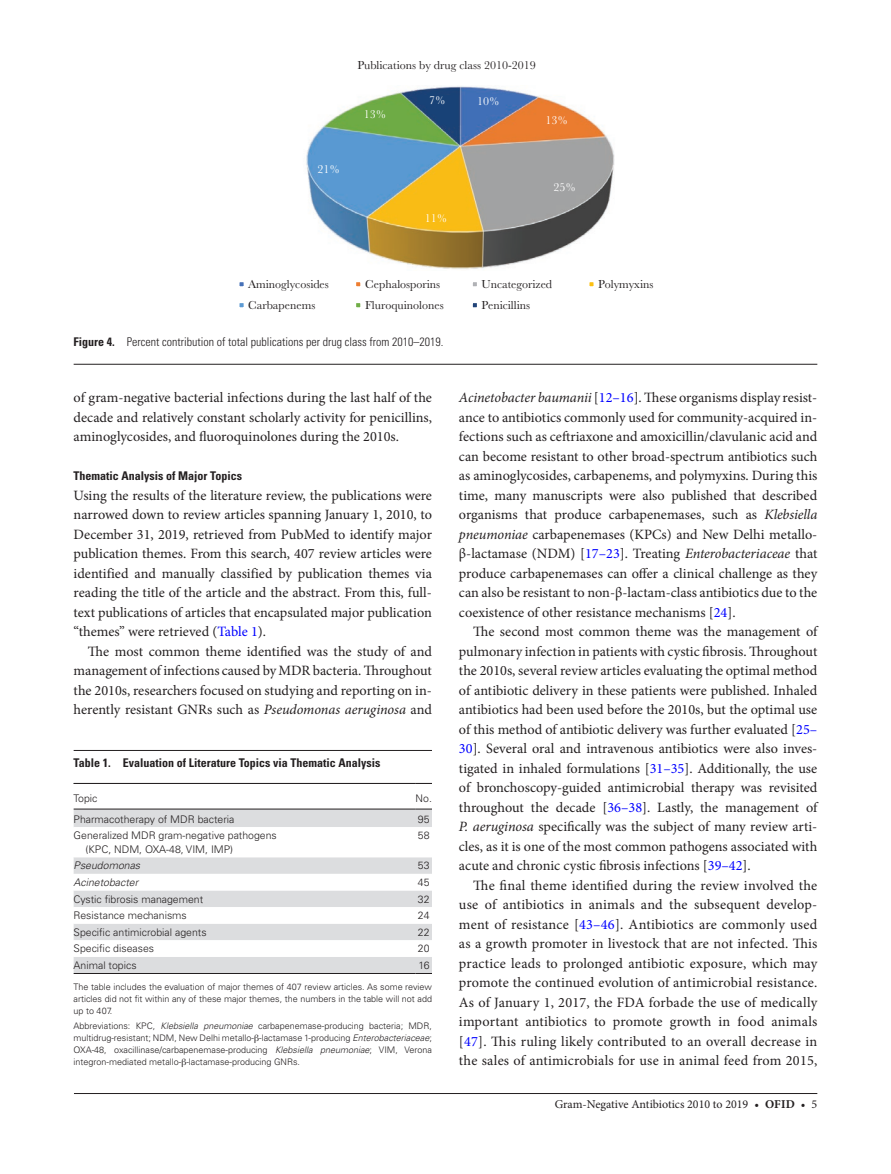
<style>
.page{position:relative;width:891px;height:1174px;background:#fff}
.page>*{position:absolute;margin:0;border:0;box-sizing:border-box;transform-origin:0 0}
.t1{font:14.25px/19.5px "Minion Pro";color:#231f20;text-align:justify}
.t2{font:12px "Baskerville MT Std";color:#231f20}
.t3{font:700 condensed 12px "Univers LT Std";color:#231f20}
.t4{font:300 condensed 12px "Univers LT Std";color:#231f20}
.t5{font:12px "Minion Pro";color:#231f20}
.t6{font:12px "Baskerville MT Std";color:#fff}
.t7{font:300 10.5px/13.5px "Univers LT Std";color:#231f20}
.t8{font:italic 300 10.5px "Univers LT Std";color:#231f20}
.t9{font:300 9px/12px "Univers LT Std";color:#231f20;text-align:justify}
.s1{font-weight:700}
.s2{color:#00f}
.s3{font-style:italic}
.s4{font-family:"Gandhari Unicode";font-weight:400}
</style>
<div class="page">
<hr style="left:74px;top:1093px;width:743px;height:1px;background:#231f20">
<hr style="left:74px;top:364px;width:743px;height:1px;background:#231f20">
<img style="left:306px;top:86px;width:309px;height:183px">
<svg style="left:239px;top:282px;width:5px;height:5px"></svg>
<svg style="left:356px;top:282px;width:5px;height:5px"></svg>
<svg style="left:473px;top:282px;width:4px;height:5px"></svg>
<svg style="left:589px;top:282px;width:5px;height:5px"></svg>
<svg style="left:239px;top:303px;width:5px;height:5px"></svg>
<svg style="left:356px;top:303px;width:5px;height:5px"></svg>
<svg style="left:472px;top:303px;width:5px;height:5px"></svg>
<hr style="left:74px;top:750px;width:358px;height:1px;background:#231f20">
<div style="left:74px;top:810px;width:358px;height:163px;background:#dcdddf"></div>
<svg style="left:74px;top:827px;width:358px;height:130px"></svg>
<svg style="left:74px;top:783px;width:358px;height:27px"></svg>
<hr style="left:74px;top:973px;width:342px;height:1px;background:#231f20">
<svg style="left:416px;top:973px;width:16px;height:1px"></svg>
<p class="t2" style="left:357px;top:58px;width:180px">Publications by drug class 2010-2019</p>
<p class="t6" style="left:317px;top:162px;width:24px">21%</p>
<p class="t6" style="left:364px;top:107px;width:24px">13%</p>
<p class="t6" style="left:429px;top:93px;width:18px">7%</p>
<p class="t6" style="left:425px;top:211px;width:24px">11%</p>
<p class="t2" style="left:248px;top:277px;width:82px">Aminoglycosides</p>
<p class="t2" style="left:365px;top:277px;width:77px">Cephalosporins</p>
<p class="t6" style="left:477px;top:94px;width:24px">10%</p>
<p class="t6" style="left:545px;top:113px;width:24px">13%</p>
<p class="t6" style="left:554px;top:181px;width:24px">25%</p>
<p class="t2" style="left:481px;top:277px;width:72px">Uncategorized</p>
<p class="t2" style="left:598px;top:277px;width:57px">Polymyxins</p>
<p class="t2" style="left:248px;top:298px;width:69px">Carbapenems</p>
<p class="t2" style="left:365px;top:298px;width:80px">Fluroquinolones</p>
<p class="t2" style="left:481px;top:298px;width:50px">Penicillins</p>
<p class="t4" style="left:74px;top:334px;width:371px"><span class="s1">Figure 4.</span> Percent contribution of total publications per drug class from 2010–2019.</p>
<p class="t1" style="left:74px;top:388px;width:360px">of gram-negative bacterial infections during the last half of the decade and relatively constant scholarly activity for penicillins, aminoglycosides, and fluoroquinolones during the 2010s.</p>
<p class="t3" style="left:74px;top:469px;width:170px">Thematic Analysis of Major Topics</p>
<p class="t1" style="left:74px;top:486px;width:360px">Using the results of the literature review, the publications were narrowed down to review articles spanning January 1, 2010, to December 31, 2019, retrieved from PubMed to identify major publication themes. From this search, 407 review articles were identified and manually classified by publication themes via reading the title of the article and the abstract. From this, full&shy;text publications of articles that encapsulated major publication “themes” were retrieved (<span class="s2">Table 1</span>).</p>
<p class="t1" style="left:74px;top:642px;width:360px;text-indent:14px">The most common theme identified was the study of and management of infections caused by MDR bacteria. Throughout the 2010s, researchers focused on studying and reporting on in&shy;herently resistant GNRs such as <span class="s3">Pseudomonas aeruginosa</span> and</p>
<p class="t3" style="left:74px;top:756px;width:308px">Table 1. Evaluation of Literature Topics via Thematic Analysis</p>
<p class="t7" style="left:74px;top:791px;width:25px">Topic</p>
<p class="t7" style="left:416px;top:791px;width:18px">No.</p>
<p class="t7" style="left:74px;top:812px;width:162px">Pharmacotherapy of MDR bacteria</p>
<p class="t7" style="left:418px;top:812px;width:13px">95</p>
<p class="t7" style="left:86px;top:829px;width:193px;text-indent:-12px">Generalized MDR gram-negative pathogens (KPC, NDM, OXA-48, VIM, IMP)</p>
<p class="t7" style="left:418px;top:829px;width:13px">58</p>
<p class="t8" style="left:74px;top:859px;width:68px">Pseudomonas</p>
<p class="t7" style="left:418px;top:859px;width:13px">53</p>
<p class="t8" style="left:74px;top:876px;width:66px">Acinetobacter</p>
<p class="t7" style="left:418px;top:875px;width:13px">45</p>
<p class="t7" style="left:74px;top:892px;width:131px">Cystic fibrosis management</p>
<p class="t7" style="left:418px;top:892px;width:13px">32</p>
<p class="t7" style="left:74px;top:909px;width:115px">Resistance mechanisms</p>
<p class="t7" style="left:418px;top:909px;width:13px">24</p>
<p class="t7" style="left:74px;top:925px;width:135px">Specific antimicrobial agents</p>
<p class="t7" style="left:418px;top:925px;width:13px">22</p>
<p class="t7" style="left:74px;top:942px;width:82px">Specific diseases</p>
<p class="t7" style="left:418px;top:942px;width:13px">20</p>
<p class="t7" style="left:74px;top:958px;width:65px">Animal topics</p>
<p class="t7" style="left:419px;top:958px;width:13px">16</p>
<p class="t9" style="left:74px;top:981px;width:360px">The table includes the evaluation of major themes of 407 review articles. As some review articles did not fit within any of these major themes, the numbers in the table will not add up to 407.</p>
<p class="t9" style="left:74px;top:1020px;width:360px">Abbreviations: KPC, <span class="s3">Klebsiella pneumoniae</span> carbapenemase-producing bacteria; MDR, multidrug-resistant; NDM, New Delhi metallo-<span class="s4">β</span>-lactamase 1-producing <span class="s3">Enterobacteriaceae</span>; OXA-48, oxacillinase/carbapenemase-producing <span class="s3">Klebsiella pneumoniae</span>; VIM, Verona integron-mediated metallo-<span class="s4">β</span>-lactamase-producing GNRs.</p>
<p class="t1" style="left:459px;top:388px;width:360px"><span class="s3">Acinetobacter baumanii</span> [<span class="s2">12–16</span>]. These organisms display resist&shy;ance to antibiotics commonly used for community-acquired in&shy;fections such as ceftriaxone and amoxicillin/clavulanic acid and can become resistant to other broad-spectrum antibiotics such as aminoglycosides, carbapenems, and polymyxins. During this time, many manuscripts were also published that described organisms that produce carbapenemases, such as <span class="s3">Klebsiella pneumoniae</span> carbapenemases (KPCs) and New Delhi metallo&shy;β-lactamase (NDM) [<span class="s2">17–23</span>]. Treating <span class="s3">Enterobacteriaceae</span> that produce carbapenemases can offer a clinical challenge as they can also be resistant to non-β-lactam-class antibiotics due to the coexistence of other resistance mechanisms [<span class="s2">24</span>].</p>
<p class="t1" style="left:459px;top:622px;width:360px;text-indent:14px">The second most common theme was the management of pulmonary infection in patients with cystic fibrosis. Throughout the 2010s, several review articles evaluating the optimal method of antibiotic delivery in these patients were published. Inhaled antibiotics had been used before the 2010s, but the optimal use of this method of antibiotic delivery was further evaluated [<span class="s2">25– 30</span>]. Several oral and intravenous antibiotics were also inves&shy;tigated in inhaled formulations [<span class="s2">31–35</span>]. Additionally, the use of bronchoscopy-guided antimicrobial therapy was revisited throughout the decade [<span class="s2">36–38</span>]. Lastly, the management of <span class="s3">P. aeruginosa</span> specifically was the subject of many review arti&shy;cles, as it is one of the most common pathogens associated with acute and chronic cystic fibrosis infections [<span class="s2">39–42</span>].</p>
<p class="t1" style="left:459px;top:875px;width:360px;text-indent:14px">The final theme identified during the review involved the use of antibiotics in animals and the subsequent develop&shy;ment of resistance [<span class="s2">43–46</span>]. Antibiotics are commonly used as a growth promoter in livestock that are not infected. This practice leads to prolonged antibiotic exposure, which may promote the continued evolution of antimicrobial resistance.<br>As of January 1, 2017, the FDA forbade the use of medically important antibiotics to promote growth in food animals [<span class="s2">47</span>]. This ruling likely contributed to an overall decrease in the sales of antimicrobials for use in animal feed from 2015,</p>
<p class="t5" style="left:555px;top:1096px;width:264px">Gram-Negative Antibiotics 2010 to 2019 • <span class="s1">ofid</span> • 5</p>
</div>
